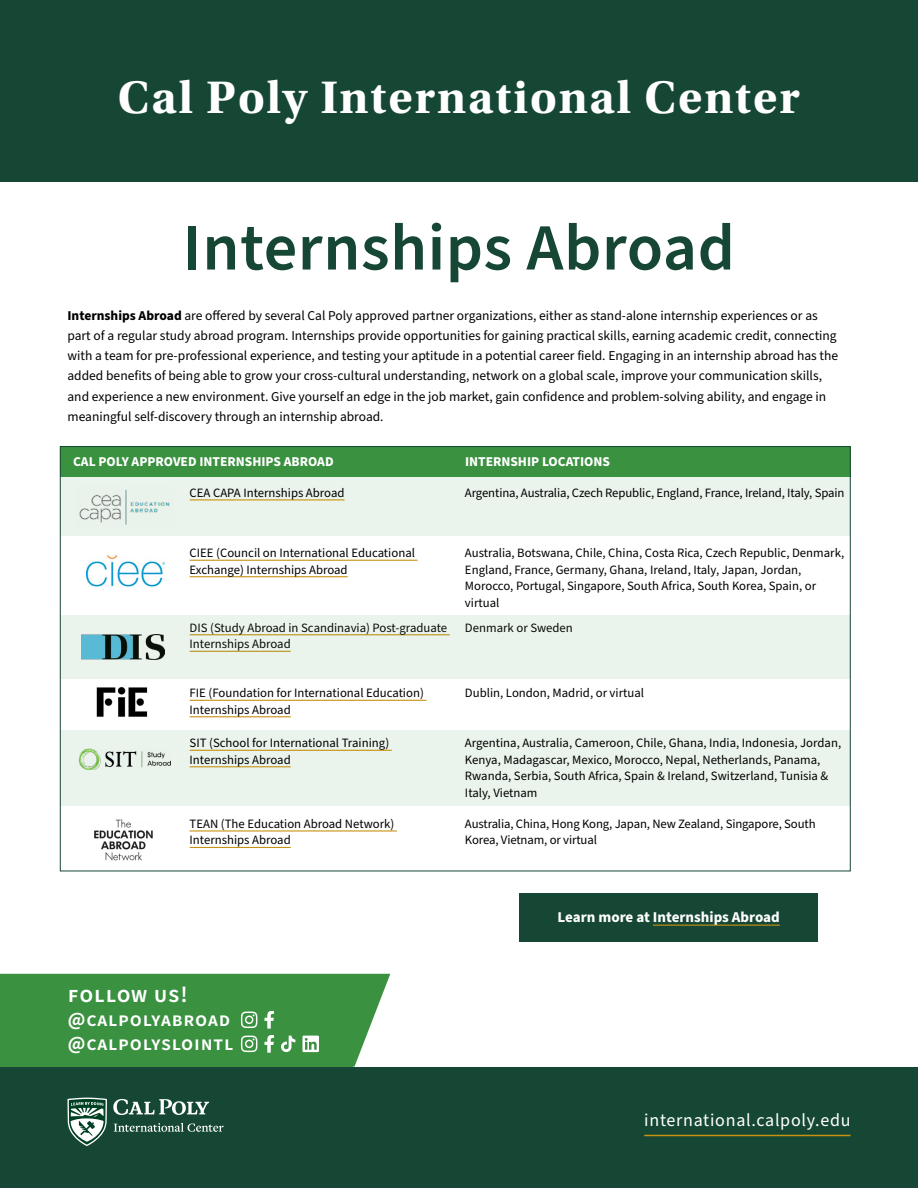
<style>
.page{position:relative;width:918px;height:1188px;background:#fff}
.page>*{position:absolute;margin:0;border:0;box-sizing:border-box;transform-origin:0 0}
.t1{font:600 66px "Source Sans Pro";letter-spacing:.01em;color:#154734}
.t2{font:700 48px "Utopia Std";letter-spacing:.04em;color:#fff}
.t3{font:600 23.1px "Source Sans Pro";letter-spacing:.035em;color:#fff}
.t4{font:600 20.1px "Source Sans Pro";letter-spacing:.04em;color:#fff}
.t5{font:18px "Source Sans Pro";letter-spacing:.04em;color:#fff}
.t6{font:700 15px "Source Sans Pro";color:#fff}
.t7{font:13.5px/20.2px "Source Sans Pro";color:#000}
.t8{font:700 13.5px "Source Sans Pro";color:#fff}
.t9{font:12.75px/16.5px "Source Sans Pro";color:#000}
.s1{font-weight:700}
</style>
<div class="page">
<svg style="left:0;top:974px;width:390px;height:93px;background:#46974a"></svg>
<div style="left:60px;top:477px;width:790px;height:59px;background:#ebf4ec"></div>
<div style="left:60px;top:446px;width:790px;height:31px;background:#3a913f"></div>
<div style="left:60px;top:730px;width:790px;height:76px;background:#ebf4ec"></div>
<hr style="left:190px;top:499px;width:155px;height:1px;background:#c69214">
<img style="left:87px;top:554px;width:78px;height:33px">
<hr style="left:190px;top:560px;width:228px;height:1px;background:#c69214">
<hr style="left:190px;top:576px;width:158px;height:1px;background:#c69214">
<img style="left:96px;top:687px;width:52px;height:30px">
<hr style="left:190px;top:700px;width:236px;height:1px;background:#c69214">
<hr style="left:190px;top:716px;width:101px;height:1px;background:#c69214">
<img style="left:79px;top:748px;width:92px;height:22px">
<hr style="left:190px;top:750px;width:202px;height:1px;background:#c69214">
<hr style="left:190px;top:766px;width:101px;height:1px;background:#c69214">
<img style="left:94px;top:819px;width:59px;height:42px">
<hr style="left:190px;top:830px;width:207px;height:2px;background:#c69214">
<hr style="left:190px;top:847px;width:101px;height:1px;background:#c69214">
<div style="left:0;top:1067px;width:918px;height:121px;background:#154734"></div>
<hr style="left:644px;top:1135px;width:207px;height:1px;background:#c69214">
<svg style="left:113px;top:1099px;width:96px;height:16px"></svg>
<svg style="left:114px;top:1123px;width:110px;height:9px"></svg>
<svg style="left:68px;top:1098px;width:39px;height:48px"></svg>
<div style="left:60px;top:615px;width:790px;height:64px;background:#ebf4ec"></div>
<div style="left:519px;top:893px;width:299px;height:49px;background:#154734"></div>
<hr style="left:653px;top:925px;width:127px;height:1px;background:#c69214">
<div style="left:0;top:0;width:918px;height:181px;background:#154734"></div>
<img style="left:79px;top:490px;width:91px;height:35px">
<h2 class="t2" style="left:118px;top:69px;width:684px">Cal Poly International Center</h2>
<h1 class="t1" style="left:183px;top:204px;width:553px">Internships Abroad</h1>
<p class="t7" style="left:68px;top:305px;width:772px"><span class="s1">Internships Abroad</span> are offered by several Cal Poly approved partner organizations, either as stand-alone internship experiences or as part of a regular study abroad program. Internships provide opportunities for gaining practical skills, earning academic credit, connecting with a team for pre-professional experience, and testing your aptitude in a potential career field. Engaging in an internship abroad has the added benefits of being able to grow your cross-cultural understanding, network on a global scale, improve your communication skills, and experience a new environment. Give yourself an edge in the job market, gain confidence and problem-solving ability, and engage in meaningful self-discovery through an internship abroad.</p>
<p class="t8" style="left:73px;top:453px;width:262px">CAL POLY APPROVED INTERNSHIPS ABROAD</p>
<p class="t8" style="left:465px;top:453px;width:146px">INTERNSHIP LOCATIONS</p>
<p class="t9" style="left:190px;top:485px;width:156px">CEA CAPA Internships Abroad</p>
<p class="t9" style="left:465px;top:485px;width:381px">Argentina, Australia, Czech Republic, England, France, Ireland, Italy, Spain</p>
<p class="t9" style="left:190px;top:545px;width:227px">CIEE (Council on International Educational<br>Exchange) Internships Abroad</p>
<p class="t9" style="left:465px;top:545px;width:381px">Australia, Botswana, Chile, China, Costa Rica, Czech Republic, Denmark, England, France, Germany, Ghana, Ireland, Italy, Japan, Jordan, Morocco, Portugal, Singapore, South Africa, South Korea, Spain, or virtual</p>
<p class="t9" style="left:190px;top:620px;width:259px">DIS (Study Abroad in Scandinavia) Post-graduate<br>Internships Abroad</p>
<p class="t9" style="left:465px;top:620px;width:109px">Denmark or Sweden</p>
<p class="t9" style="left:190px;top:685px;width:236px">FIE (Foundation for International Education)<br>Internships Abroad</p>
<p class="t9" style="left:465px;top:685px;width:181px">Dublin, London, Madrid, or virtual</p>
<p class="t9" style="left:190px;top:735px;width:201px">SIT (School for International Training)<br>Internships Abroad</p>
<p class="t9" style="left:465px;top:735px;width:378px">Argentina, Australia, Cameroon, Chile, Ghana, India, Indonesia, Jordan, Kenya, Madagascar, Mexico, Morocco, Nepal, Netherlands, Panama, Rwanda, Serbia, South Africa, Spain &amp; Ireland, Switzerland, Tunisia &amp; Italy, Vietnam</p>
<p class="t9" style="left:190px;top:816px;width:206px">TEAN (The Education Abroad Network)<br>Internships Abroad</p>
<p class="t9" style="left:465px;top:816px;width:352px">Australia, China, Hong Kong, Japan, New Zealand, Singapore, South<br>Korea, Vietnam, or virtual</p>
<h3 class="t3" style="left:68px;top:979px;width:121px">follow us!</h3>
<h3 class="t4" style="left:68px;top:1006px;width:164px">@calpolyabroad</h3>
<h3 class="t3" style="left:68px;top:1001px;width:121px">follow us!</h3>
<h3 class="t4" style="left:68px;top:1029px;width:167px">@calpolyslointl</h3>
<p class="t6" style="left:558px;top:907px;width:224px">Learn more at Internships Abroad</p>
<h3 class="t5" style="left:644px;top:1108px;width:208px">international.calpoly.edu</h3>
</div>
